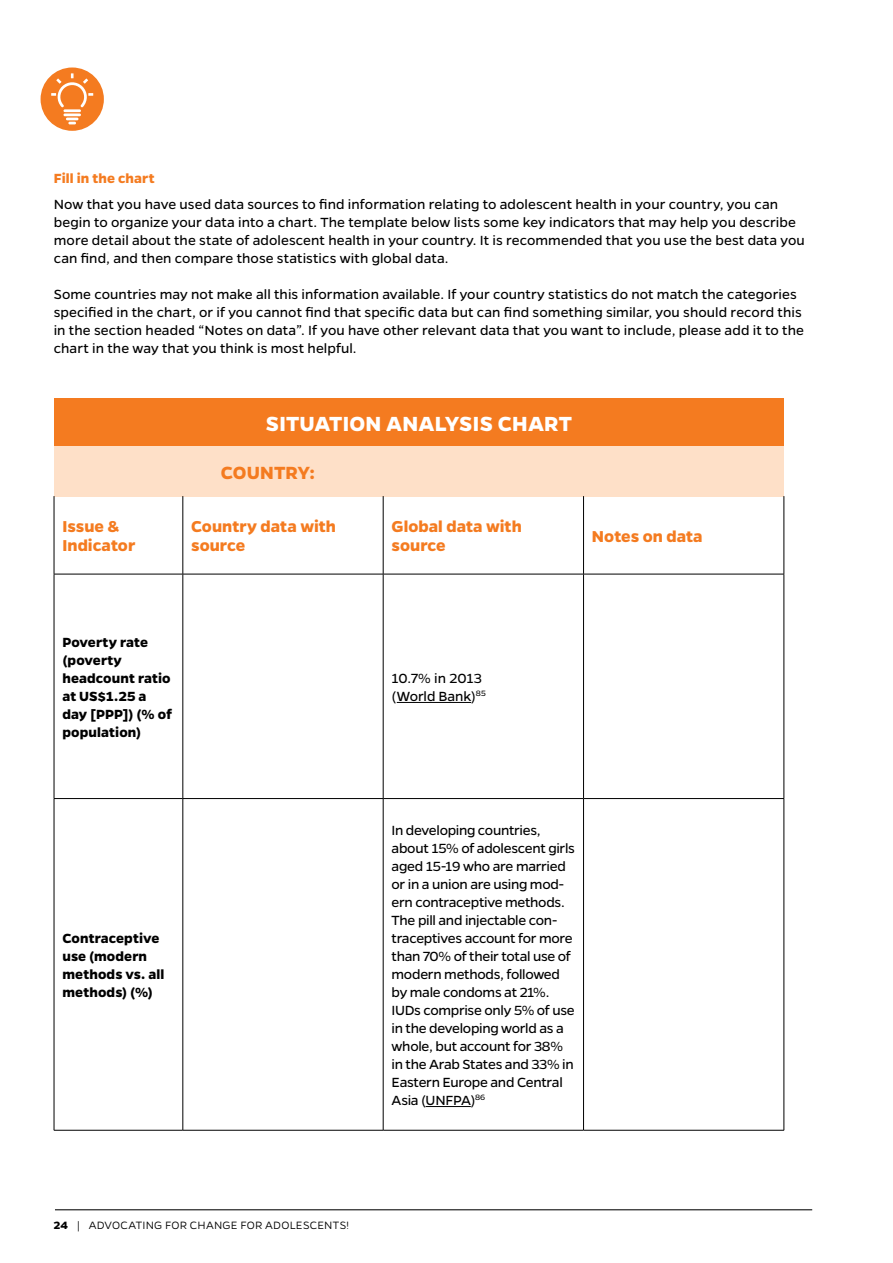
<style>
.page{position:relative;width:893px;height:1263px;background:#fff}
.page>*{position:absolute;margin:0;border:0;box-sizing:border-box;transform-origin:0 0}
.t1{font:700 23.1px "Gentona";letter-spacing:.01em;color:#fff}
.t2{font:700 19.95px "Gentona";letter-spacing:.005em;color:#f47b20}
.t3{font:700 17.85px/18.9px "Gentona";color:#f47b20}
.t4{font:15px/18px "Gentona";color:#000}
.t5{font:15px/18px "Gentona";letter-spacing:-.02em;color:#000}
.t6{font:700 15px/18px "Gentona";letter-spacing:.01em;color:#000}
.t7{font:700 15px "Gentona";letter-spacing:.01em;color:#f47b20}
.t8{font:300 12px "Gentona";letter-spacing:.02em;color:#000}
.s1{font-weight:700}
</style>
<div class="page">
<div style="left:41px;top:68px;width:63px;height:63px;background:#f47b20;border-radius:50%"></div>
<svg style="left:51px;top:73px;width:42px;height:34px"></svg>
<svg style="left:66px;top:118px;width:12px;height:6px"></svg>
<hr style="left:63px;top:113px;width:18px;height:3px;background:#fff">
<hr style="left:63px;top:109px;width:18px;height:3px;background:#fff">
<hr style="left:55px;top:1209px;width:757px;height:1px;background:#000">
<div style="left:54px;top:398px;width:730px;height:48px;background:#f47b20"></div>
<div style="left:54px;top:446px;width:730px;height:50px;background:#fee0c8"></div>
<svg style="left:182px;top:575px;width:602px;height:223px"></svg>
<svg style="left:55px;top:799px;width:729px;height:331px"></svg>
<hr style="left:183px;top:496px;width:1px;height:78px;background:#000">
<hr style="left:383px;top:496px;width:1px;height:78px;background:#000">
<hr style="left:583px;top:496px;width:1px;height:78px;background:#000">
<hr style="left:183px;top:574px;width:1px;height:224px;background:#000">
<hr style="left:383px;top:574px;width:1px;height:224px;background:#000">
<hr style="left:583px;top:574px;width:1px;height:224px;background:#000">
<hr style="left:183px;top:799px;width:1px;height:331px;background:#000">
<hr style="left:383px;top:799px;width:1px;height:331px;background:#000">
<hr style="left:583px;top:799px;width:1px;height:331px;background:#000">
<hr style="left:54px;top:574px;width:129px;height:1px;background:#000">
<hr style="left:183px;top:574px;width:200px;height:1px;background:#000">
<hr style="left:383px;top:574px;width:200px;height:1px;background:#000">
<hr style="left:583px;top:574px;width:201px;height:1px;background:#000">
<hr style="left:54px;top:798px;width:129px;height:1px;background:#000">
<hr style="left:183px;top:798px;width:200px;height:1px;background:#000">
<hr style="left:383px;top:798px;width:200px;height:1px;background:#000">
<hr style="left:583px;top:798px;width:201px;height:1px;background:#000">
<hr style="left:54px;top:1130px;width:129px;height:1px;background:#000">
<hr style="left:183px;top:1130px;width:200px;height:1px;background:#000">
<hr style="left:383px;top:1130px;width:200px;height:1px;background:#000">
<hr style="left:583px;top:1130px;width:201px;height:1px;background:#000">
<hr style="left:54px;top:496px;width:1px;height:78px;background:#000">
<hr style="left:784px;top:496px;width:1px;height:78px;background:#000">
<hr style="left:54px;top:574px;width:1px;height:224px;background:#000">
<hr style="left:784px;top:574px;width:1px;height:224px;background:#000">
<hr style="left:54px;top:799px;width:1px;height:331px;background:#000">
<hr style="left:784px;top:799px;width:1px;height:331px;background:#000">
<hr style="left:397px;top:702px;width:74px;height:1px;background:#000">
<hr style="left:426px;top:1106px;width:45px;height:1px;background:#000">
<p class="t7" style="left:54px;top:170px;width:102px">Fill in the chart</p>
<p class="t4" style="left:54px;top:196px;width:753px">Now that you have used data sources to find information relating to adolescent health in your country, you can begin to organize your data into a chart. The template below lists some key indicators that may help you describe more detail about the state of adolescent health in your country. It is recommended that you use the best data you can find, and then compare those statistics with global data.</p>
<p class="t4" style="left:54px;top:286px;width:752px">Some countries may not make all this information available. If your country statistics do not match the categories specified in the chart, or if you cannot find that specific data but can find something similar, you should record this in the section headed “Notes on data”. If you have other relevant data that you want to include, please add it to the chart in the way that you think is most helpful.</p>
<h1 class="t1" style="left:266px;top:410px;width:308px">SITUATION ANALYSIS CHART</h1>
<h2 class="t2" style="left:221px;top:461px;width:96px">COUNTRY:</h2>
<p class="t3" style="left:62px;top:517px;width:74px">Issue &amp;<br>Indicator</p>
<p class="t3" style="left:191px;top:517px;width:146px">Country data with source</p>
<p class="t3" style="left:392px;top:517px;width:132px">Global data with source</p>
<p class="t3" style="left:592px;top:526px;width:112px">Notes on data</p>
<p class="t6" style="left:62px;top:633px;width:111px">Poverty rate (poverty headcount ratio at US$1.25 a day [PPP]) (% of population)</p>
<p class="t6" style="left:62px;top:929px;width:103px">Contraceptive use (modern methods vs. all methods) (%)</p>
<p class="t4" style="left:392px;top:669px;width:96px">10.7% in 2013 (World Bank)<sup>85</sup></p>
<p class="t5" style="left:392px;top:821px;width:185px">In developing countries, about 15% of adolescent girls aged 15-19 who are married or in a union are using mod&shy;ern contraceptive methods.<br>The pill and injectable con&shy;traceptives account for more than 70% of their total use of modern methods, followed by male condoms at 21%.<br>IUDs comprise only 5% of use in the developing world as a whole, but account for 38% in the Arab States and 33% in<br>Eastern Europe and Central<br>Asia (UNFPA)<sup>86</sup></p>
<p class="t8" style="left:54px;top:1218px;width:297px"><span class="s1">24</span> | ADVOCATING FOR CHANGE FOR ADOLESCENTS!</p>
</div>
